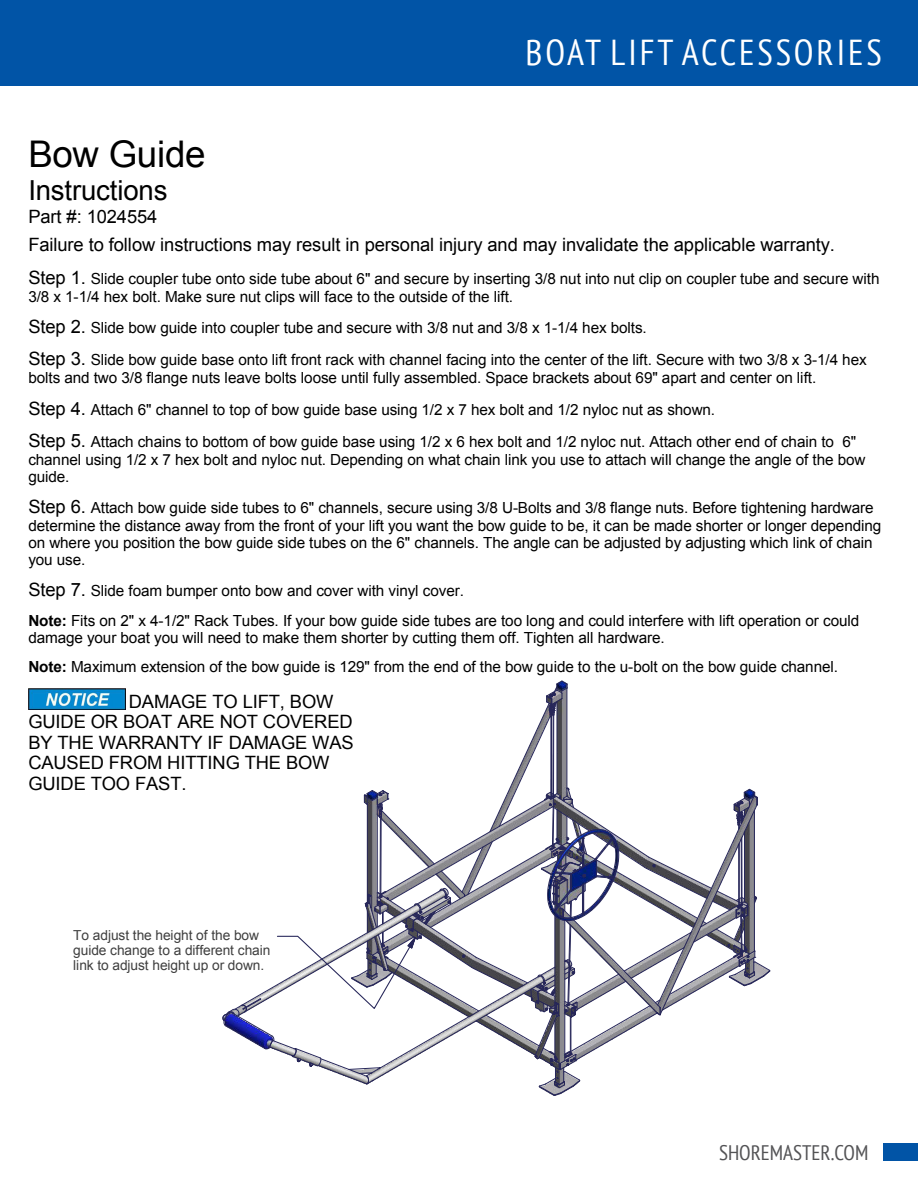
<style>
.page{position:relative;width:918px;height:1188px;background:#fff}
.page>*{position:absolute;margin:0;border:0;box-sizing:border-box;transform-origin:0 0}
.t1{font:36.75px "Arial";letter-spacing:-.01em;color:#000}
.t2{font:condensed 36px "PT Sans";letter-spacing:.08em;color:#fff}
.t3{font:27.6px "Arial";letter-spacing:-.005em;color:#000}
.t4{font:condensed 21px "PT Sans";color:#535355}
.t5{font:18.3px/20.4px "Arial";letter-spacing:-.01em;color:#000}
.t6{font:15.3px/17.2px "Arial";letter-spacing:-.005em;color:#000}
.t7{font:13.8px/15.3px "Arial";letter-spacing:-.005em;color:#3f3f3f}
.s1{font-size:18.3px}
.s2{font-weight:700}
</style>
<div class="page">
<div style="left:883px;top:1144px;width:35px;height:17px;background:#0154a6"></div>
<div style="left:0;top:0;width:918px;height:86px;background:#0154a6"></div>
<img style="left:29px;top:688px;width:97px;height:21px">
<svg style="left:222px;top:680px;width:549px;height:416px"></svg>
<p class="t1" style="left:28px;top:130px;width:179px">Bow Guide</p>
<p class="t3" style="left:28px;top:173px;width:141px">Instructions</p>
<p class="t5" style="left:28px;top:207px;width:131px">Part #: 1024554</p>
<h2 class="t2" style="left:506px;top:28px;width:102px">BOBOAT L</h2>
<h2 class="t2" style="left:567px;top:28px;width:170px">AT LI FT AC E</h2>
<h2 class="t2" style="left:628px;top:30px;width:252px">I FT ACCESSSSOORIRIESES</h2>
<p class="t5" style="left:28px;top:235px;width:808px">Failure to follow instructions may result in personal injury and may invalidate the applicable warranty.</p>
<p class="t6" style="left:28px;top:270px;width:853px;line-height:17.9px"><span class="s1">Step 1.</span> Slide coupler tube onto side tube about 6" and secure by inserting 3/8 nut into nut clip on coupler tube and secure with<br>3/8 x 1-1/4 hex bolt. Make sure nut clips will face to the outside of the lift.</p>
<p class="t6" style="left:28px;top:312px;width:840px;line-height:32.2px"><span class="s1">Step 2.</span> Slide bow guide into coupler tube and secure with 3/8 nut and 3/8 x 1-1/4 hex bolts.<br><span class="s1">Step 3.</span> Slide bow guide base onto lift front rack with channel facing into the center of the lift. Secure with two 3/8 x 3-1/4 hex</p>
<p class="t6" style="left:28px;top:362px;width:829px;line-height:32px">bolts and two 3/8 flange nuts leave bolts loose until fully assembled. Space brackets about 69" apart and center on lift.<br><span class="s1">Step 4.</span> Attach 6" channel to top of bow guide base using 1/2 x 7 hex bolt and 1/2 nyloc nut as shown.<br><span class="s1">Step 5.</span> Attach chains to bottom of bow guide base using 1/2 x 6 hex bolt and 1/2 nyloc nut. Attach other end of chain to 6"</p>
<p class="t6" style="left:28px;top:451px;width:839px">channel using 1/2 x 7 hex bolt and nyloc nut. Depending on what chain link you use to attach will change the angle of the bow guide.</p>
<p class="t6" style="left:28px;top:499px;width:855px"><span class="s1">Step 6.</span> Attach bow guide side tubes to 6" channels, secure using 3/8 U-Bolts and 3/8 flange nuts. Before tightening hardware determine the distance away from the front of your lift you want the bow guide to be, it can be made shorter or longer depending on where you position the bow guide side tubes on the 6" channels. The angle can be adjusted by adjusting which link of chain you use.</p>
<p class="t6" style="left:28px;top:576px;width:833px;line-height:29.7px"><span class="s1">Step 7.</span> Slide foam bumper onto bow and cover with vinyl cover.<br><span class="s2">Note:</span> Fits on 2" x 4-1/2" Rack Tubes. If your bow guide side tubes are too long and could interfere with lift operation or could</p>
<p class="t6" style="left:28px;top:624px;width:811px;line-height:29px">damage your boat you will need to make them shorter by cutting them off. Tighten all hardware.<br><span class="s2">Note:</span> Maximum extension of the bow guide is 129" from the end of the bow guide to the u-bolt on the bow guide channel.</p>
<p class="t5" style="left:28px;top:692px;width:327px;text-indent:101px">DAMAGE TO LIFT, BOW<br>GUIDE OR BOAT ARE NOT COVERED<br>BY THE WARRANTY IF DAMAGE WAS<br>CAUSED FROM HITTING THE BOW<br>GUIDE TOO FAST.</p>
<p class="t7" style="left:73px;top:927px;width:199px">To adjust the height of the bow guide change to a different chain link to adjust height up or down.</p>
<h3 class="t4" style="left:719px;top:1139px;width:151px">SHOREMASTER.COM</h3>
</div>
